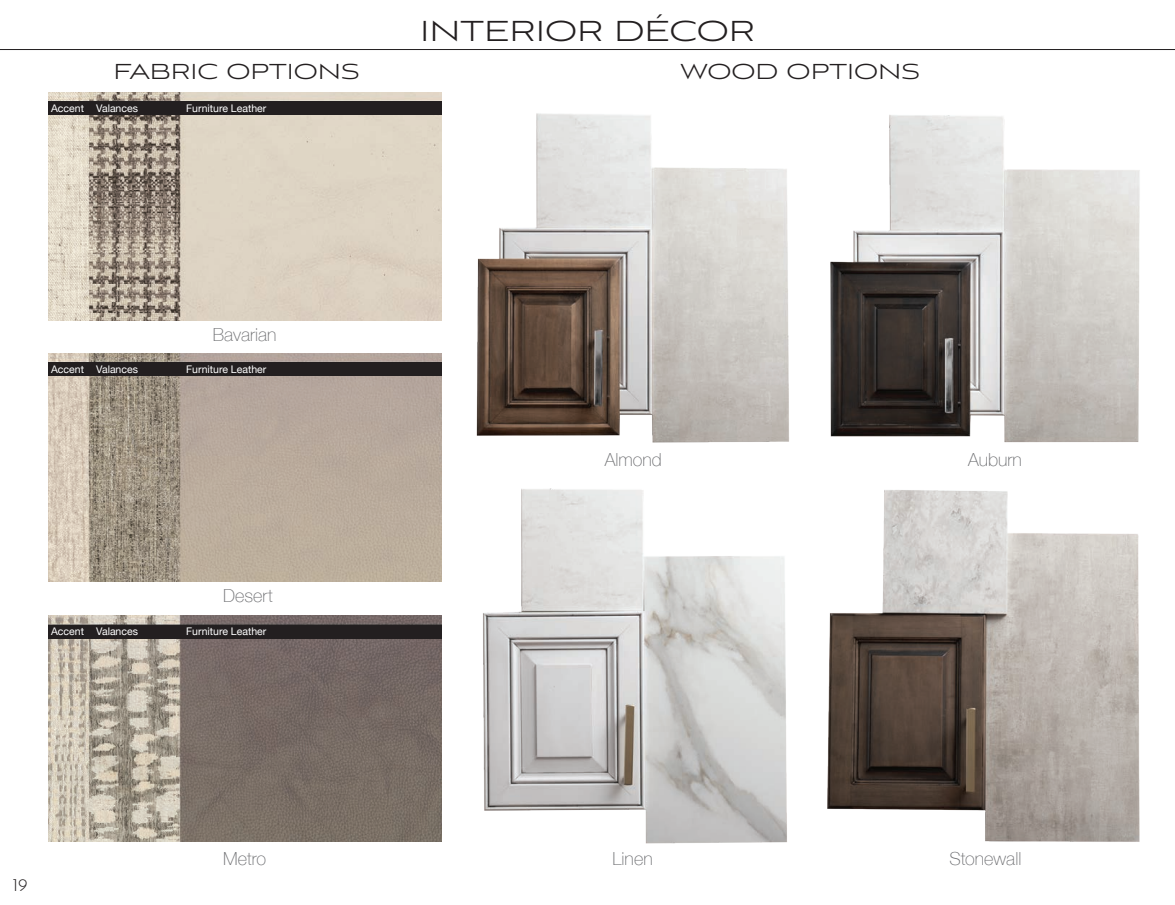
<style>
.page{position:relative;width:1175px;height:905px;background:#fff}
.page>*{position:absolute;margin:0;border:0;box-sizing:border-box;transform-origin:0 0}
.t1{font:300 36px "Aviano Sans";color:#231f20}
.t2{font:300 27px "Aviano Sans";color:#231f20}
.t3{font:100 18px "Helvetica Neue";color:#6c6d70}
.t4{font:300 18px "Josefin Sans";color:#231f20}
.t5{font:10.5px "Helvetica Neue";color:#fff}
</style>
<div class="page">
<hr style="left:0;top:49px;width:1174px;height:1px;background:#231f20">
<img style="left:827px;top:548px;width:313px;height:294px">
<img style="left:483px;top:556px;width:304px;height:288px">
<img style="left:476px;top:113px;width:313px;height:443px">
<img style="left:830px;top:115px;width:310px;height:433px">
<img style="left:48px;top:92px;width:393px;height:228px">
<div style="left:48px;top:102px;width:393px;height:13px;background:#231f20"></div>
<img style="left:48px;top:353px;width:393px;height:228px">
<div style="left:48px;top:362px;width:393px;height:14px;background:#231f20"></div>
<img style="left:48px;top:615px;width:393px;height:226px">
<div style="left:48px;top:625px;width:393px;height:13px;background:#231f20"></div>
<h2 class="t2" style="left:113px;top:58px;width:248px">FABRIC OPTIONS</h2>
<p class="t5" style="left:51px;top:101px;width:88px">Accent Valances</p>
<p class="t5" style="left:186px;top:101px;width:82px">Furniture Leather</p>
<h1 class="t1" style="left:420px;top:14px;width:336px">INTERIOR DÉCOR</h1>
<h2 class="t2" style="left:680px;top:58px;width:241px">WOOD OPTIONS</h2>
<h3 class="t3" style="left:213px;top:321px;width:65px">Bavarian</h3>
<p class="t5" style="left:51px;top:361px;width:88px">Accent Valances</p>
<p class="t5" style="left:186px;top:361px;width:82px">Furniture Leather</p>
<h3 class="t3" style="left:223px;top:581px;width:51px">Desert</h3>
<p class="t5" style="left:51px;top:624px;width:88px">Accent Valances</p>
<p class="t5" style="left:186px;top:624px;width:82px">Furniture Leather</p>
<h3 class="t3" style="left:604px;top:445px;width:59px">Almond</h3>
<h3 class="t3" style="left:968px;top:445px;width:55px">Auburn</h3>
<h3 class="t4" style="left:13px;top:871px;width:17px">19</h3>
<h3 class="t3" style="left:223px;top:844px;width:45px">Metro</h3>
<h3 class="t3" style="left:612px;top:844px;width:42px">Linen</h3>
<h3 class="t3" style="left:949px;top:844px;width:73px">Stonewall</h3>
</div>
